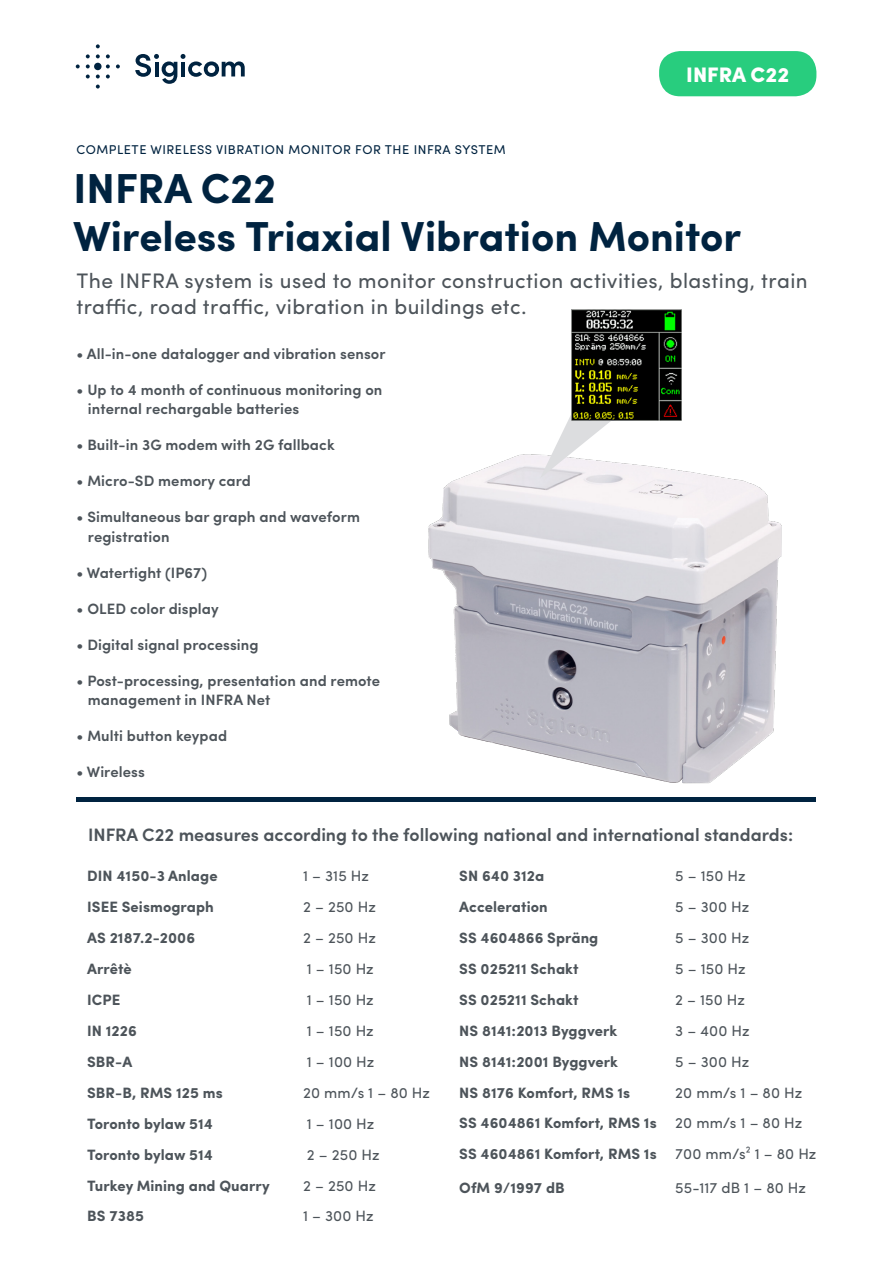
<style>
.page{position:relative;width:893px;height:1263px;background:#fff}
.page>*{position:absolute;margin:0;border:0;box-sizing:border-box;transform-origin:0 0}
.Rubrik_1{font:700 42px "Sofia Pro";color:#002340}
.Ingress{font:21px/25.8px "Sofia Pro";letter-spacing:.02em;color:#4d545a}
.Rubrik_1-2{font:900 21px "Sofia Pro";color:#fff}
.Faktabox-rubrik{font:600 18px "Sofia Pro";color:#4d545a}
.Lista{font:600 15px/19.5px "Sofia Pro";letter-spacing:.005em;color:#4d545a}
.List__Rubrik{font:700 15px "Sofia Pro";letter-spacing:.005em;color:#4d545a}
.Lista-2{font:700 15px "Sofia Pro";letter-spacing:.005em;color:#4d545a}
.List__Rubrik-2{font:15px "Sofia Pro";letter-spacing:.005em;color:#4d545a}
.Brödtext{font:700 15px "Sofia Pro";letter-spacing:.005em;color:#4d545a}
.Lista-3{font:15px "Sofia Pro";letter-spacing:.005em;color:#4d545a}
.Brödtext-2{font:15px "Sofia Pro";letter-spacing:.005em;color:#4d545a}
.Överskrift{font:12.75px "Sofia Pro";letter-spacing:.04em;color:#002340}
.s1{font-weight:400}
</style>
<div class="page">
<hr style="left:77px;top:797px;width:739px;height:4px;background:#002340">
<svg style="left:76px;top:64px;width:4px;height:4px"></svg>
<svg style="left:86px;top:75px;width:4px;height:3px"></svg>
<svg style="left:86px;top:64px;width:4px;height:4px"></svg>
<svg style="left:86px;top:54px;width:4px;height:4px"></svg>
<svg style="left:96px;top:75px;width:4px;height:3px"></svg>
<div style="left:94px;top:63px;width:8px;height:7px;background:#002340;border-radius:50%"></div>
<svg style="left:96px;top:54px;width:4px;height:4px"></svg>
<svg style="left:96px;top:44px;width:4px;height:4px"></svg>
<svg style="left:106px;top:75px;width:4px;height:3px"></svg>
<svg style="left:106px;top:64px;width:4px;height:4px"></svg>
<svg style="left:116px;top:64px;width:4px;height:4px"></svg>
<svg style="left:96px;top:85px;width:4px;height:4px"></svg>
<svg style="left:106px;top:54px;width:4px;height:4px"></svg>
<svg style="left:135px;top:54px;width:110px;height:30px"></svg>
<div style="left:659px;top:51px;width:157px;height:45px;background:#28cd7e;border-radius:21px"></div>
<img style="left:423px;top:420px;width:367px;height:382px">
<svg style="left:540px;top:415px;width:73px;height:63px"></svg>
<img style="left:571px;top:310px;width:111px;height:110px">
<p class="Överskrift" style="left:77px;top:140px;width:431px">COMPLETE WIRELESS VIBRATION MONITOR FOR THE INFRA SYSTEM</p>
<p class="Rubrik_1-2" style="left:686px;top:58px;width:104px">INFRA C22</p>
<p class="Rubrik_1" style="left:74px;top:156px;width:204px">INFRA C22</p>
<p class="Rubrik_1" style="left:74px;top:204px;width:669px">Wireless Triaxial Vibration Monitor</p>
<p class="Ingress" style="left:77px;top:266px;width:733px">The INFRA system is used to monitor construction activities, blasting, train traffic, road traffic, vibration in buildings etc.</p>
<p class="Lista" style="left:77px;top:343px;width:311px">• All-in-one datalogger and vibration sensor</p>
<p class="Lista" style="left:77px;top:379px;width:307px">• Up to 4 month of continuous monitoring on</p>
<p class="Lista" style="left:88px;top:398px;width:213px">internal rechargable batteries</p>
<p class="Lista" style="left:77px;top:434px;width:260px">• Built-in 3G modem with 2G fallback</p>
<p class="Lista" style="left:77px;top:470px;width:176px">• Micro-SD memory card</p>
<p class="Lista" style="left:88px;top:506px;width:274px;text-indent:-11px">• Simultaneous bar graph and waveform registration</p>
<p class="Lista" style="left:77px;top:562px;width:132px">• Watertight (IP67)</p>
<p class="Lista" style="left:77px;top:598px;width:144px">• OLED color display</p>
<p class="Lista" style="left:77px;top:634px;width:184px">• Digital signal processing</p>
<p class="Lista" style="left:88px;top:670px;width:294px;text-indent:-11px">• Post-processing, presentation and remote management in INFRA Net</p>
<p class="Lista" style="left:77px;top:725px;width:152px">• Multi button keypad</p>
<p class="Lista" style="left:77px;top:761px;width:70px">• Wireless</p>
<p class="Faktabox-rubrik" style="left:88px;top:821px;width:707px">INFRA C22 measures according to the following national and international standards:</p>
<p class="List__Rubrik" style="left:87px;top:865px;width:132px">DIN 4150-3 Anlage</p>
<p class="List__Rubrik-2" style="left:303px;top:865px;width:67px">1 – 315 Hz</p>
<p class="List__Rubrik" style="left:87px;top:896px;width:128px">ISEE Seismograph</p>
<p class="List__Rubrik-2" style="left:303px;top:896px;width:74px">2 – 250 Hz</p>
<p class="Brödtext" style="left:87px;top:926px;width:110px">AS 2187.2-2006</p>
<p class="Brödtext-2" style="left:303px;top:927px;width:74px">2 – 250 Hz</p>
<p class="List__Rubrik" style="left:87px;top:957px;width:46px">Arrêtè</p>
<p class="List__Rubrik-2" style="left:307px;top:958px;width:68px">1 – 150 Hz</p>
<p class="List__Rubrik" style="left:87px;top:988px;width:35px">ICPE</p>
<p class="List__Rubrik-2" style="left:307px;top:989px;width:68px">1 – 150 Hz</p>
<p class="List__Rubrik" style="left:87px;top:1019px;width:51px">IN 1226</p>
<p class="List__Rubrik-2" style="left:307px;top:1019px;width:68px">1 – 150 Hz</p>
<p class="List__Rubrik" style="left:87px;top:1050px;width:47px">SBR-A</p>
<p class="List__Rubrik-2" style="left:307px;top:1050px;width:69px">1 – 100 Hz</p>
<p class="List__Rubrik" style="left:87px;top:1081px;width:137px">SBR-B, RMS 125 ms</p>
<p class="List__Rubrik-2" style="left:303px;top:1081px;width:128px">20 mm/s 1 – 80 Hz</p>
<p class="List__Rubrik" style="left:87px;top:1112px;width:127px">Toronto bylaw 514</p>
<p class="List__Rubrik-2" style="left:307px;top:1112px;width:69px">1 – 100 Hz</p>
<p class="List__Rubrik" style="left:87px;top:1143px;width:127px">Toronto bylaw 514</p>
<p class="List__Rubrik-2" style="left:307px;top:1143px;width:74px">2 – 250 Hz</p>
<p class="Brödtext" style="left:87px;top:1174px;width:184px">Turkey Mining and Quarry</p>
<p class="Brödtext-2" style="left:303px;top:1174px;width:74px">2 – 250 Hz</p>
<p class="Brödtext" style="left:87px;top:1205px;width:58px">BS 7385</p>
<p class="Brödtext-2" style="left:303px;top:1205px;width:72px">1 – 300 Hz</p>
<p class="Brödtext" style="left:459px;top:864px;width:87px">SN 640 312a</p>
<p class="Brödtext-2" style="left:675px;top:865px;width:72px">5 – 150 Hz</p>
<p class="Brödtext" style="left:459px;top:895px;width:90px">Acceleration</p>
<p class="Brödtext-2" style="left:675px;top:896px;width:75px">5 – 300 Hz</p>
<p class="Lista-2" style="left:459px;top:926px;width:141px">SS 4604866 Spräng</p>
<p class="Lista-3" style="left:675px;top:927px;width:75px">5 – 300 Hz</p>
<p class="List__Rubrik" style="left:459px;top:957px;width:121px">SS 025211 Schakt</p>
<p class="List__Rubrik-2" style="left:675px;top:957px;width:72px">5 – 150 Hz</p>
<p class="Lista-2" style="left:459px;top:988px;width:121px">SS 025211 Schakt</p>
<p class="Lista-3" style="left:675px;top:988px;width:71px">2 – 150 Hz</p>
<p class="List__Rubrik" style="left:459px;top:1019px;width:160px">NS 8141:2013 Byggverk</p>
<p class="List__Rubrik-2" style="left:675px;top:1019px;width:76px">3 – 400 Hz</p>
<p class="List__Rubrik" style="left:459px;top:1050px;width:160px">NS 8141:2001 Byggverk</p>
<p class="List__Rubrik-2" style="left:675px;top:1050px;width:75px">5 – 300 Hz</p>
<p class="Lista-2" style="left:459px;top:1081px;width:173px">NS 8176 Komfort, RMS 1s</p>
<p class="Lista-3" style="left:675px;top:1081px;width:129px">20 mm/s 1 – 80 Hz</p>
<p class="Lista-2" style="left:459px;top:1112px;width:345px">SS 4604861 Komfort, RMS 1s <span class="s1">20 mm/s 1 – 80 Hz</span></p>
<p class="Lista-2" style="left:459px;top:1142px;width:359px">SS 4604861 Komfort, RMS 1s <span class="s1">700 mm/s² 1 – 80 Hz</span></p>
<p class="Lista-2" style="left:459px;top:1176px;width:107px">OfM 9/1997 dB</p>
<p class="Lista-3" style="left:675px;top:1176px;width:132px">55-117 dB 1 – 80 Hz</p>
</div>
